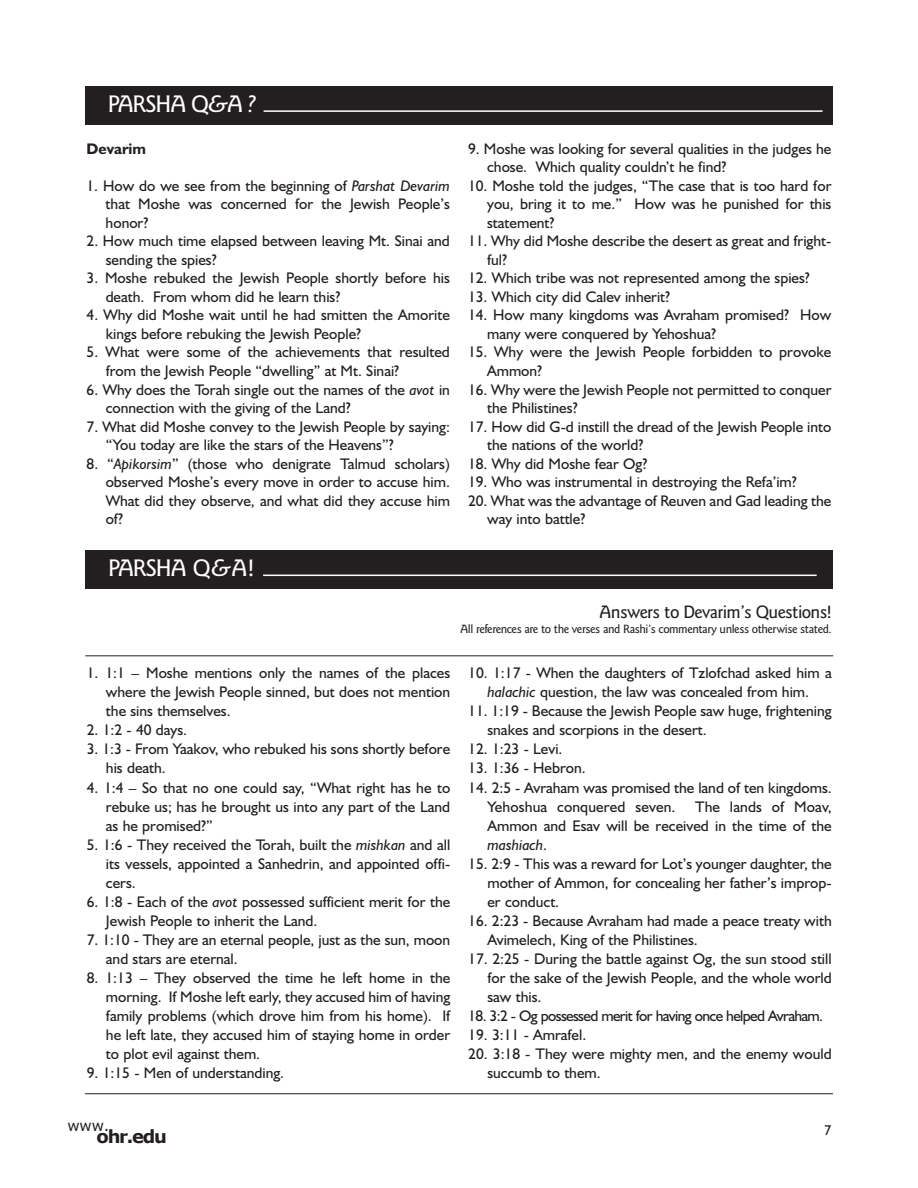
<style>
.page{position:relative;width:918px;height:1188px;background:#fff}
.page>*{position:absolute;margin:0;border:0;box-sizing:border-box;transform-origin:0 0}
.t1{font:500 24px "Goudy Sans IT Cby BT";letter-spacing:-.055em;color:#fff}
.t2{font:500 18px "Goudy Sans IT Cby BT";letter-spacing:-.035em;color:#231f20}
.t3{font:700 18px "Verdana";letter-spacing:-.07em;color:#231f20}
.t4{font:15.45px/19px "Humanist 521 BT";color:#231f20}
.t5{font:15.45px "Humanist 521 BT";letter-spacing:-.04em;color:#231f20}
.t6{font:700 15.45px "Humanist 521 BT";color:#231f20}
.t7{font:15px "Verdana";color:#231f20}
.t8{font:14.25px "Humanist 521 BT";color:#231f20}
.t9{font:500 12px "Goudy Sans IT Cby BT";letter-spacing:-.035em;color:#231f20}
.s1{font-style:italic}
</style>
<div class="page">
<hr style="left:85px;top:1093px;width:748px;height:1px;background:#231f20">
<div style="left:85px;top:86px;width:748px;height:39px;background:#231f20"></div>
<div style="left:85px;top:550px;width:748px;height:39px;background:#231f20"></div>
<hr style="left:264px;top:110px;width:559px;height:2px;background:#fff">
<hr style="left:263px;top:575px;width:554px;height:1px;background:#fff">
<hr style="left:85px;top:656px;width:748px;height:1px;background:#231f20">
<h1 class="t1" style="left:108px;top:89px;width:150px">PARSHA Q<span class="s1">&amp;</span>A <span class="s1">?</span></h1>
<p class="t6" style="left:87px;top:139px;width:61px">Devarim</p>
<p class="t4" style="left:106px;top:176px;width:346px;line-height:18.6px;text-align:justify;text-indent:-19px">1. How do we see from the beginning of <span class="s1">Parshat Devarim </span>that Moshe was concerned for the Jewish People’s honor?</p>
<p class="t4" style="left:106px;top:232px;width:346px;line-height:18.6px;text-indent:-19px">2. How much time elapsed between leaving Mt. Sinai and sending the spies?</p>
<p class="t4" style="left:106px;top:269px;width:346px;line-height:18.6px;text-indent:-19px">3. Moshe rebuked the Jewish People shortly before his death. From whom did he learn this?</p>
<p class="t4" style="left:106px;top:306px;width:346px;line-height:18.6px;text-indent:-19px">4. Why did Moshe wait until he had smitten the Amorite kings before rebuking the Jewish People?</p>
<p class="t4" style="left:106px;top:343px;width:346px;line-height:18.6px;text-indent:-19px">5. What were some of the achievements that resulted from the Jewish People “dwelling” at Mt. Sinai?</p>
<p class="t4" style="left:106px;top:380px;width:346px;line-height:18.6px;text-indent:-19px">6. Why does the Torah single out the names of the <span class="s1">avot</span> in connection with the giving of the Land?</p>
<p class="t4" style="left:106px;top:417px;width:346px;line-height:18.6px;text-indent:-19px">7. What did Moshe convey to the Jewish People by saying: “you today are like the stars of the Heavens”?</p>
<p class="t4" style="left:106px;top:454px;width:346px;line-height:18.6px;text-align:justify;text-indent:-19px">8. “<span class="s1">Apikorsim</span>” (those who denigrate Talmud scholars) observed Moshe’s every move in order to accuse him.<br>What did they observe, and what did they accuse him of?</p>
<p class="t4" style="left:487px;top:139px;width:346px;line-height:18.6px;text-indent:-19px">9. Moshe was looking for several qualities in the judges he chose. Which quality couldn’t he find?</p>
<p class="t4" style="left:487px;top:176px;width:346px;line-height:18.6px;text-align:justify;text-indent:-19px">10. Moshe told the judges, “The case that is too hard for you, bring it to me.” How was he punished for this statement?</p>
<p class="t4" style="left:487px;top:232px;width:346px;line-height:18.6px;text-indent:-19px">11. Why did Moshe describe the desert as great and fright&shy;ful?</p>
<p class="t4" style="left:468px;top:268px;width:343px">12. Which tribe was not represented among the spies?</p>
<p class="t4" style="left:468px;top:287px;width:204px">13. Which city did Calev inherit?</p>
<p class="t4" style="left:487px;top:306px;width:346px;line-height:18.6px;text-indent:-19px">14. How many kingdoms was Avraham promised? How many were conquered by yehoshua?</p>
<p class="t4" style="left:487px;top:343px;width:346px;line-height:18.6px;text-indent:-19px">15. Why were the Jewish People forbidden to provoke<br>Ammon?</p>
<p class="t4" style="left:487px;top:380px;width:346px;line-height:18.6px;text-indent:-19px">16. Why were the Jewish People not permitted to conquer the Philistines?</p>
<p class="t4" style="left:487px;top:417px;width:346px;line-height:18.6px;text-indent:-19px">17. How did G-d instill the dread of the Jewish People into the nations of the world?</p>
<p class="t4" style="left:468px;top:454px;width:181px">18. Why did Moshe fear Og?</p>
<p class="t4" style="left:468px;top:472px;width:330px">19. Who was instrumental in destroying the Refa’im?</p>
<p class="t4" style="left:487px;top:491px;width:346px;line-height:18.6px;text-indent:-19px">20. What was the advantage of Reuven and Gad leading the way into battle?</p>
<h1 class="t1" style="left:108px;top:553px;width:148px">PARSHA Q<span class="s1">&amp;</span>A!</h1>
<p class="t2" style="left:599px;top:601px;width:234px">Answers to Devarim’s Questions!</p>
<p class="t9" style="left:460px;top:622px;width:373px">All references are to the verses and Rashi’s commentary unless otherwise stated.</p>
<p class="t4" style="left:106px;top:664px;width:346px;text-align:justify;text-indent:-19px">1. 1:1 – Moshe mentions only the names of the places where the Jewish People sinned, but does not mention the sins themselves.</p>
<p class="t4" style="left:87px;top:721px;width:102px">2. 1:2 - 40 days.</p>
<p class="t4" style="left:106px;top:740px;width:346px;text-indent:-19px">3. 1:3 - From yaakov, who rebuked his sons shortly before his death.</p>
<p class="t4" style="left:106px;top:778px;width:346px;text-align:justify;text-indent:-19px">4. 1:4 – So that no one could say, “What right has he to rebuke us; has he brought us into any part of the Land as he promised?”</p>
<p class="t4" style="left:106px;top:835px;width:346px;text-align:justify;text-indent:-19px">5. 1:6 - They received the Torah, built the <span class="s1">mishkan</span> and all its vessels, appointed a Sanhedrin, and appointed offi&shy;cers.</p>
<p class="t4" style="left:106px;top:892px;width:346px;text-indent:-19px">6. 1:8 - Each of the <span class="s1">avot</span> possessed sufficient merit for the<br>Jewish People to inherit the Land.</p>
<p class="t4" style="left:106px;top:930px;width:346px;text-indent:-19px">7. 1:10 - They are an eternal people, just as the sun, moon and stars are eternal.</p>
<p class="t4" style="left:106px;top:968px;width:346px;text-align:justify;text-indent:-19px">8. 1:13 – They observed the time he left home in the morning. If Moshe left early, they accused him of having family problems (which drove him from his home). If he left late, they accused him of staying home in order to plot evil against them.</p>
<p class="t4" style="left:87px;top:1063px;width:199px">9. 1:15 - Men of understanding.</p>
<p class="t4" style="left:468px;top:664px;width:365px;text-align:center">10. 1:17 - When the daughters of Tzlofchad asked him a <span class="s1">halachic</span> question, the law was concealed from him.</p>
<p class="t4" style="left:487px;top:702px;width:346px;text-indent:-19px">11. 1:19 - Because the Jewish People saw huge, frightening snakes and scorpions in the desert.</p>
<p class="t4" style="left:468px;top:740px;width:96px">12. 1:23 - Levi.</p>
<p class="t4" style="left:468px;top:759px;width:119px">13. 1:36 - Hebron.</p>
<p class="t4" style="left:487px;top:778px;width:346px;text-indent:-19px">14. 2:5 - Avraham was promised the land of ten kingdoms. yehoshua conquered seven.</p>
<p class="t4" style="left:487px;top:797px;width:346px;text-align:justify;text-indent:208px">The lands of Moav, Ammon and Esav will be received in the time of the <span class="s1">mashiach</span>.</p>
<p class="t4" style="left:487px;top:854px;width:346px;text-align:justify;text-indent:-19px">15. 2:9 - This was a reward for Lot’s younger daughter, the mother of Ammon, for concealing her father’s improp&shy;er conduct.</p>
<p class="t4" style="left:487px;top:911px;width:346px;text-indent:-19px">16. 2:23 - Because Avraham had made a peace treaty with<br>Avimelech, king of the Philistines.</p>
<p class="t4" style="left:487px;top:949px;width:346px;text-align:justify;text-indent:-19px">17. 2:25 - During the battle against Og, the sun stood still for the sake of the Jewish People, and the whole world saw this.</p>
<p class="t5" style="left:468px;top:1006px;width:356px">18. 3:2 - Og possessed merit for having once helped Avraham.</p>
<p class="t4" style="left:468px;top:1025px;width:120px">19. 3:11 - Amrafel.</p>
<p class="t4" style="left:487px;top:1044px;width:346px;text-indent:-19px">20. 3:18 - They were mighty men, and the enemy would succumb to them.</p>
<p class="t7" style="left:67px;top:1116px;width:43px">www.</p>
<p class="t8" style="left:824px;top:1122px;width:9px">7</p>
<p class="t3" style="left:97px;top:1125px;width:72px">ohr.edu</p>
</div>
